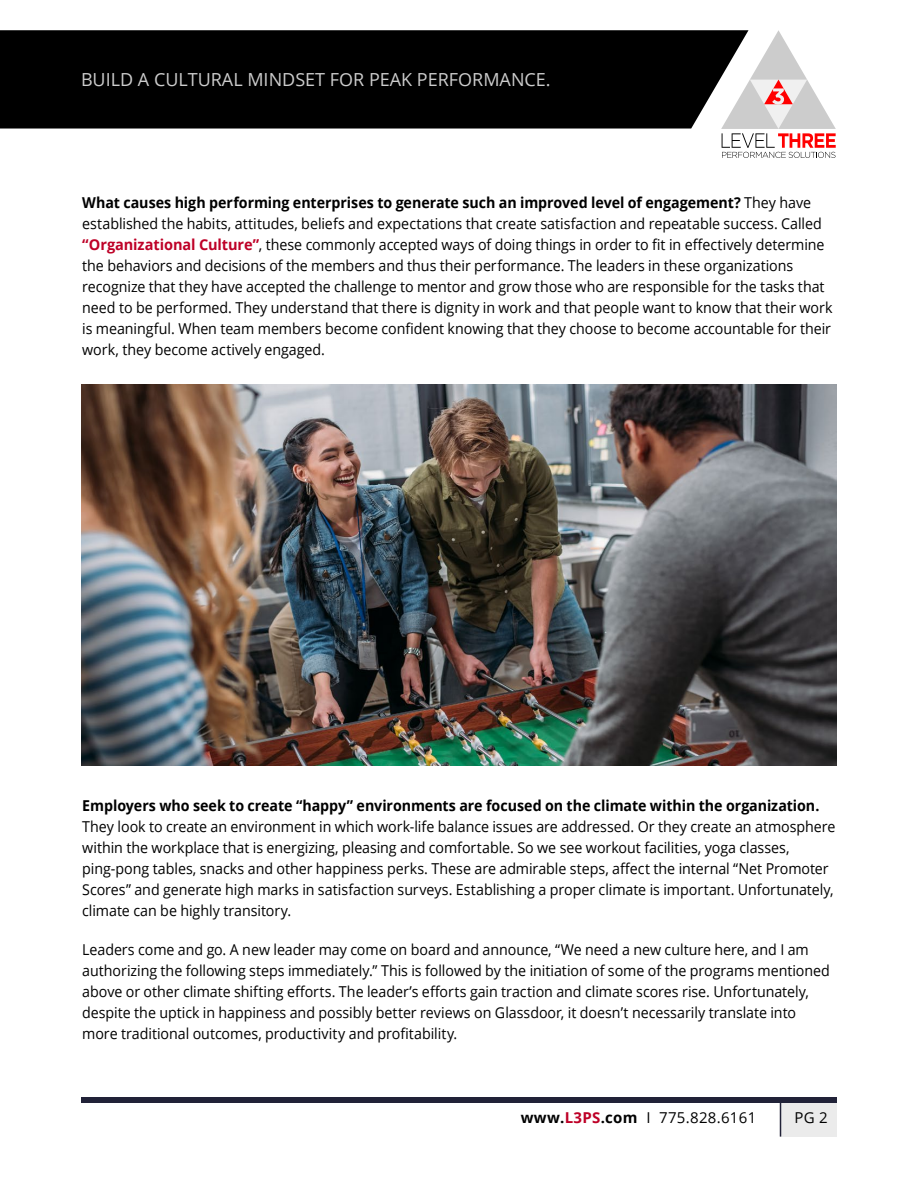
<style>
.page{position:relative;width:918px;height:1188px;background:#fff}
.page>*{position:absolute;margin:0;border:0;box-sizing:border-box;transform-origin:0 0}
.t1{font:18px "Open Sans";color:#ccc}
.t2{font:15px/21px "Open Sans";letter-spacing:-.005em;color:#000;scale:.95 1}
.t3{font:700 15px "Open Sans";letter-spacing:-.005em;color:#000;scale:.95 1}
.t4{font:15px "Open Sans";letter-spacing:.02em;color:#000}
.t5{font:15px "Open Sans";letter-spacing:-.005em;color:#000}
.s1{font-weight:700}
.s2{font-weight:700;color:#be0027}
</style>
<div class="page">
<div style="left:781px;top:1103px;width:56px;height:34px;background:#ebebeb"></div>
<div style="left:81px;top:1097px;width:756px;height:6px;background:#212238"></div>
<hr style="left:780px;top:1100px;width:1px;height:37px;background:#212238">
<svg style="left:721px;top:30px;width:115px;height:128px"></svg>
<div style="left:0;top:30px;width:749px;height:99px;background:#000"></div>
<img style="left:81px;top:384px;width:756px;height:382px">
<p class="t1" style="left:81px;top:68px;width:471px">BUILD A CULTURAL MINDSET FOR PEAK PERFORMANCE.</p>
<p class="t2" style="left:82px;top:192px;width:791px"><span class="s1">What causes high performing enterprises to generate such an improved level of engagement?</span> They have established the habits, attitudes, beliefs and expectations that create satisfaction and repeatable success. Called <span class="s2">“Organizational Culture”</span>, these commonly accepted ways of doing things in order to fit in effectively determine the behaviors and decisions of the members and thus their performance. The leaders in these organizations recognize that they have accepted the challenge to mentor and grow those who are responsible for the tasks that need to be performed. They understand that there is dignity in work and that people want to know that their work is meaningful. When team members become confident knowing that they choose to become accountable for their work, they become actively engaged.</p>
<p class="t3" style="left:82px;top:795px;width:778px">Employers who seek to create “happy” environments are focused on the climate within the organization.</p>
<p class="t2" style="left:82px;top:815px;width:794px">They look to create an environment in which work-life balance issues are addressed. Or they create an atmosphere within the workplace that is energizing, pleasing and comfortable. So we see workout facilities, yoga classes, ping-pong tables, snacks and other happiness perks. These are admirable steps, affect the internal “Net Promoter Scores” and generate high marks in satisfaction surveys. Establishing a proper climate is important. Unfortunately, climate can be highly transitory.</p>
<p class="t2" style="left:82px;top:938px;width:789px">Leaders come and go. A new leader may come on board and announce, “We need a new culture here, and I am authorizing the following steps immediately.” This is followed by the initiation of some of the programs mentioned above or other climate shifting efforts. The leader’s efforts gain traction and climate scores rise. Unfortunately, despite the uptick in happiness and possibly better reviews on Glassdoor, it doesn’t necessarily translate into more traditional outcomes, productivity and profitability.</p>
<p class="t4" style="left:521px;top:1108px;width:237px"><span class="s1">www.</span><span class="s2">L3PS</span><span class="s1">.com</span> I 775.828.6161</p>
<p class="t5" style="left:794px;top:1108px;width:35px">PG 2</p>
</div>
